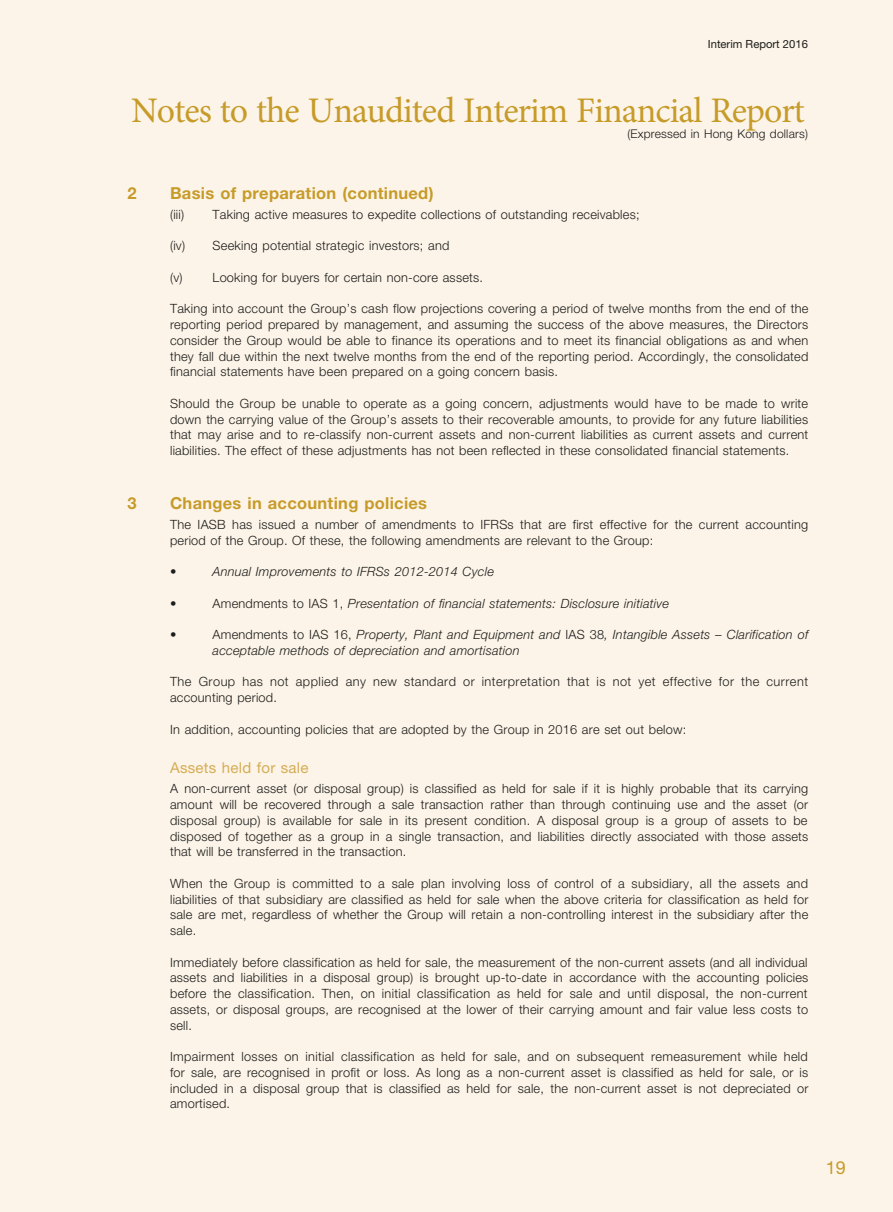
<style>
.page{position:relative;width:893px;height:1212px;background:#fcf4e8}
.page>*{position:absolute;margin:0;border:0;box-sizing:border-box;transform-origin:0 0}
.t1{font:36px "Minion Pro";letter-spacing:-.025em;color:#c79b29}
.t2{font:18px "Helvetica Neue LT Std";color:#c79b29}
.t3{font:700 16.5px "Helvetica Neue LT Std";letter-spacing:.015em;color:#c79b29}
.t4{font:15px "Helvetica Neue LT Std";letter-spacing:.015em;color:#d5ad56}
.t5{font:300 12.75px/15.8px "Helvetica Neue LT Std";letter-spacing:.015em;color:#1c1c1b;text-align:justify}
.t6{font:italic 300 12.75px/15.8px "Helvetica Neue LT Std";letter-spacing:.015em;color:#1c1c1b}
.t7{font:300 12.75px/15.8px "Helvetica Neue LT Std";letter-spacing:.035em;color:#1c1c1b}
.t8{font:300 12px "Helvetica Neue LT Std";letter-spacing:.015em;color:#1c1c1b}
.t9{font:11.25px "Helvetica Neue LT Std";color:#1c1c1b}
.s1{font-style:normal}
</style>
<div class="page">
<p class="t9" style="left:708px;top:37px;width:102px">Interim Report 2016</p>
<h1 class="t1" style="left:131px;top:86px;width:675px">Notes to the Unaudited Interim Financial Report</h1>
<p class="t8" style="left:627px;top:126px;width:182px">(Expressed in Hong Kong dollars)</p>
<p class="t3" style="left:128px;top:183px;width:11px">2</p>
<p class="t3" style="left:170px;top:183px;width:265px">Basis of preparation (continued)</p>
<p class="t5" style="left:170px;top:206px;width:16px">(iii)</p>
<p class="t5" style="left:213px;top:206px;width:428px">Taking active measures to expedite collections of outstanding receivables;</p>
<p class="t5" style="left:170px;top:238px;width:281px">(iv) Seeking potential strategic investors; and</p>
<p class="t5" style="left:170px;top:269px;width:314px">(v) Looking for buyers for certain non-core assets.</p>
<p class="t5" style="left:170px;top:301px;width:640px">Taking into account the Group’s cash flow projections covering a period of twelve months from the end of the reporting period prepared by management, and assuming the success of the above measures, the Directors consider the Group would be able to finance its operations and to meet its financial obligations as and when they fall due within the next twelve months from the end of the reporting period. Accordingly, the consolidated financial statements have been prepared on a going concern basis.</p>
<p class="t5" style="left:170px;top:395px;width:640px">Should the Group be unable to operate as a going concern, adjustments would have to be made to write down the carrying value of the Group’s assets to their recoverable amounts, to provide for any future liabilities that may arise and to re-classify non-current assets and non-current liabilities as current assets and current liabilities. The effect of these adjustments has not been reflected in these consolidated financial statements.</p>
<p class="t3" style="left:128px;top:493px;width:11px">3</p>
<p class="t3" style="left:170px;top:493px;width:259px">Changes in accounting policies</p>
<p class="t5" style="left:170px;top:516px;width:640px">The IASB has issued a number of amendments to IFRSs that are first effective for the current accounting period of the Group. Of these, the following amendments are relevant to the Group:</p>
<p class="t6" style="left:170px;top:564px;width:8px">•</p>
<p class="t6" style="left:213px;top:564px;width:283px">Annual Improvements to IFRSs 2012-2014 Cycle</p>
<p class="t6" style="left:170px;top:595px;width:8px">•</p>
<p class="t6" style="left:213px;top:595px;width:458px"><span class="s1">Amendments to IAS 1,</span> Presentation of financial statements: Disclosure initiative</p>
<p class="t6" style="left:170px;top:627px;width:8px">•</p>
<p class="t6" style="left:213px;top:627px;width:597px"><span class="s1">Amendments to IAS 16,</span> Property, Plant and Equipment and <span class="s1">IAS 38</span>, Intangible Assets – Clarification of acceptable methods of depreciation and amortisation</p>
<p class="t7" style="left:170px;top:674px;width:639px">The Group has not applied any new standard or interpretation that is not yet effective for the current accounting period.</p>
<p class="t5" style="left:170px;top:721px;width:518px">In addition, accounting policies that are adopted by the Group in 2016 are set out below:</p>
<p class="t4" style="left:170px;top:759px;width:140px">Assets held for sale</p>
<p class="t5" style="left:170px;top:780px;width:640px">A non-current asset (or disposal group) is classified as held for sale if it is highly probable that its carrying amount will be recovered through a sale transaction rather than through continuing use and the asset (or disposal group) is available for sale in its present condition. A disposal group is a group of assets to be disposed of together as a group in a single transaction, and liabilities directly associated with those assets that will be transferred in the transaction.</p>
<p class="t5" style="left:170px;top:875px;width:640px">When the Group is committed to a sale plan involving loss of control of a subsidiary, all the assets and liabilities of that subsidiary are classified as held for sale when the above criteria for classification as held for sale are met, regardless of whether the Group will retain a non-controlling interest in the subsidiary after the sale.</p>
<p class="t5" style="left:170px;top:954px;width:640px">Immediately before classification as held for sale, the measurement of the non-current assets (and all individual assets and liabilities in a disposal group) is brought up-to-date in accordance with the accounting policies before the classification. Then, on initial classification as held for sale and until disposal, the non-current assets, or disposal groups, are recognised at the lower of their carrying amount and fair value less costs to sell.</p>
<p class="t5" style="left:170px;top:1048px;width:640px">Impairment losses on initial classification as held for sale, and on subsequent remeasurement while held for sale, are recognised in profit or loss. As long as a non-current asset is classified as held for sale, or is included in a disposal group that is classified as held for sale, the non-current asset is not depreciated or amortised.</p>
<h2 class="t2" style="left:826px;top:1156px;width:22px">19</h2>
</div>
